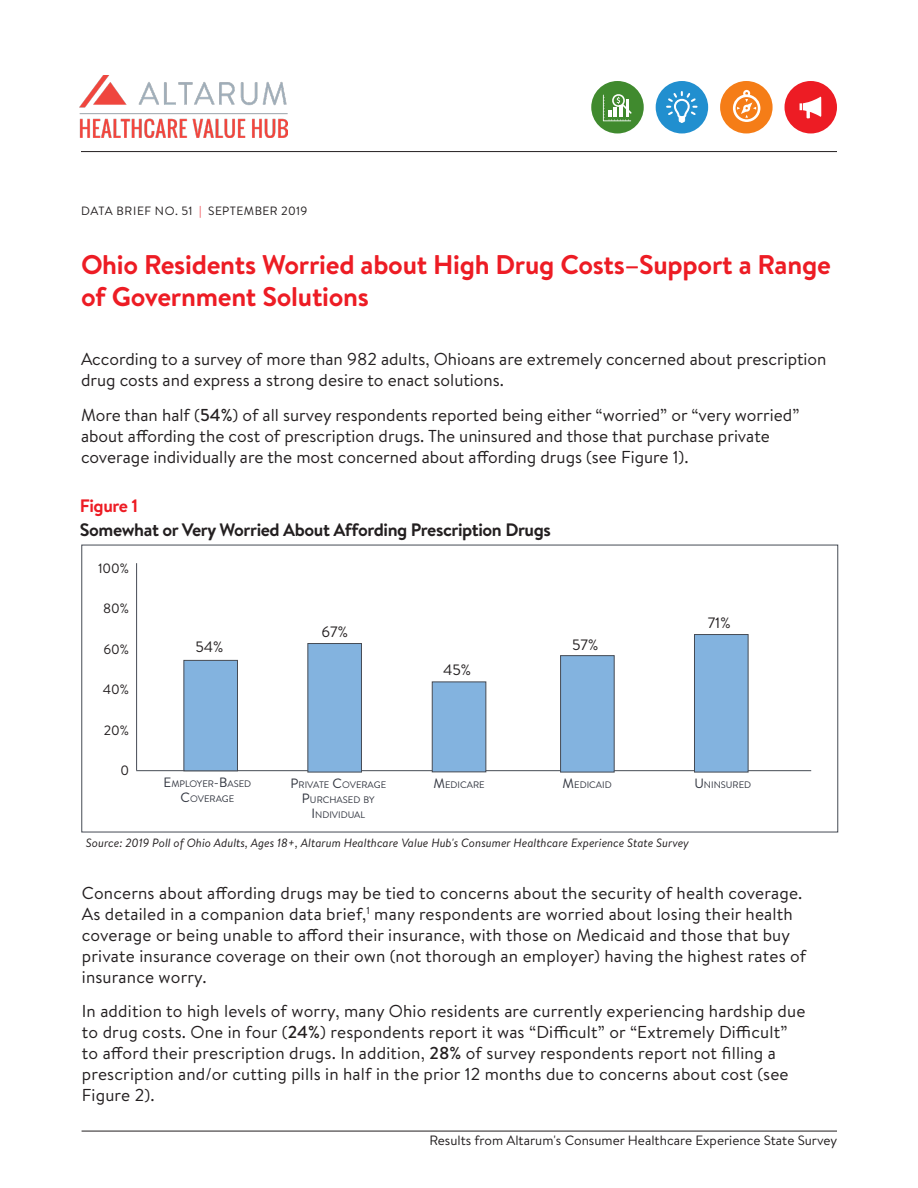
<style>
.page{position:relative;width:918px;height:1188px;background:#fff}
.page>*{position:absolute;margin:0;border:0;box-sizing:border-box;transform-origin:0 0}
.t1{font:700 27px/31.5px "Brandon Text";letter-spacing:-.01em;color:#ed1c24}
.Figure_Title{font:700 18px "Brandon Text";letter-spacing:-.025em;color:#231f20}
.Figure_Title-2{font:700 18px "Brandon Text";letter-spacing:-.025em;color:#ed1c24}
.body{font:17.25px/21px "Brandon Text";letter-spacing:.01em;color:#231f20}
.t2{font:15px "Brandon Text";color:#231f20}
.t3{font:13.5px "Brandon Text";color:#231f20}
.t4{font:italic 12px "Brandon Text";color:#231f20}
.t5{font:12px "Brandon Text";letter-spacing:.035em;color:#231f20}
.t6{font:9.45px/15px "Brandon Text";color:#323640;text-align:center}
.s1{color:#ed1c24}
.s2{font-weight:500}
.s3{font-size:13.5px}
</style>
<div class="page">
<hr style="left:82px;top:1131px;width:755px;height:1px;background:#231f20">
<div style="left:720px;top:81px;width:53px;height:52px;background:#f57d17;border-radius:50%"></div>
<svg style="left:733px;top:90px;width:27px;height:32px"></svg>
<div style="left:656px;top:81px;width:52px;height:53px;background:#218fcf;border-radius:50%"></div>
<svg style="left:666px;top:91px;width:32px;height:32px"></svg>
<div style="left:785px;top:81px;width:52px;height:52px;background:#ed1c24;border-radius:50%"></div>
<svg style="left:800px;top:97px;width:21px;height:21px"></svg>
<div style="left:591px;top:81px;width:53px;height:52px;background:#408a2e;border-radius:50%"></div>
<svg style="left:603px;top:94px;width:29px;height:27px"></svg>
<hr style="left:81px;top:151px;width:756px;height:1px;background:#231f20">
<img style="left:80px;top:75px;width:208px;height:62px">
<hr style="left:136px;top:770px;width:675px;height:1px;background:#464b54">
<hr style="left:136px;top:563px;width:1px;height:207px;background:#464b54">
<div style="left:184px;top:660px;width:54px;height:111px;background:#83b3df;border:1px solid #464b54"></div>
<div style="left:560px;top:655px;width:54px;height:117px;background:#83b3df;border:1px solid #464b54"></div>
<div style="left:432px;top:682px;width:54px;height:90px;background:#83b3df;border:1px solid #464b54"></div>
<div style="left:308px;top:643px;width:54px;height:129px;background:#83b3df;border:1px solid #464b54"></div>
<div style="left:694px;top:634px;width:54px;height:138px;background:#83b3df;border:1px solid #464b54"></div>
<p class="t5" style="left:81px;top:203px;width:228px">DATA BRIEF NO. 51 <span class="s1">|</span> SEPTEMBER 2019</p>
<p class="t1" style="left:81px;top:248px;width:751px">Ohio Residents Worried about High Drug Costs–Support a Range of Government Solutions</p>
<p class="body" style="left:81px;top:348px;width:747px">According to a survey of more than 982 adults, Ohioans are extremely concerned about prescription drug costs and express a strong desire to enact solutions.</p>
<p class="body" style="left:81px;top:404px;width:720px">More than half (<span class="s2">54%</span>) of all survey respondents reported being either “worried” or “very worried” about affording the cost of prescription drugs. The uninsured and those that purchase private coverage individually are the most concerned about affording drugs (see Figure 1).</p>
<p class="Figure_Title-2" style="left:80px;top:494px;width:60px">Figure 1</p>
<p class="Figure_Title" style="left:80px;top:518px;width:473px">Somewhat or Very Worried About Affording Prescription Drugs</p>
<p class="t3" style="left:98px;top:559px;width:33px">100%</p>
<p class="t3" style="left:103px;top:599px;width:27px">80%</p>
<p class="t3" style="left:103px;top:640px;width:27px">60%</p>
<p class="t3" style="left:103px;top:680px;width:28px">40%</p>
<p class="t3" style="left:104px;top:721px;width:27px">20%</p>
<p class="t3" style="left:120px;top:761px;width:10px">0</p>
<p class="t2" style="left:321px;top:621px;width:28px">67%</p>
<p class="t2" style="left:195px;top:636px;width:30px">54%</p>
<p class="t2" style="left:572px;top:634px;width:28px">57%</p>
<p class="t2" style="left:443px;top:659px;width:30px">45%</p>
<p class="t2" style="left:708px;top:613px;width:24px">71%</p>
<p class="t6" style="left:164px;top:776px;width:89px"><span class="s3">E</span>MPLOYER<span class="s3">-B</span>ASED<br><span class="s3">C</span>OVERAGE</p>
<p class="t6" style="left:291px;top:777px;width:96px"><span class="s3">P</span> RIVATE <span class="s3">C</span>OVERAGE</p>
<p class="t6" style="left:433px;top:777px;width:51px"><span class="s3">M</span>EDICARE</p>
<p class="t6" style="left:302px;top:792px;width:74px"><span class="s3">P</span>URCHASED BY<br><span class="s3">I</span> NDIVIDUAL</p>
<p class="t6" style="left:563px;top:777px;width:51px"><span class="s3">M</span>EDICAID</p>
<p class="t6" style="left:694px;top:777px;width:58px"><span class="s3">U</span> NINSURED</p>
<p class="t4" style="left:86px;top:834px;width:605px">Source: 2019 Poll of Ohio Adults, Ages 18+, Altarum Healthcare Value Hub's Consumer Healthcare Experience State Survey</p>
<p class="body" style="left:82px;top:882px;width:726px">Concerns about affording drugs may be tied to concerns about the security of health coverage.<br>As detailed in a companion data brief,<sup>1</sup> many respondents are worried about losing their health coverage or being unable to afford their insurance, with those on Medicaid and those that buy private insurance coverage on their own (not thorough an employer) having the highest rates of insurance worry.</p>
<p class="body" style="left:82px;top:1000px;width:725px">In addition to high levels of worry, many Ohio residents are currently experiencing hardship due to drug costs. One in four (<span class="s2">24%</span>) respondents report it was “Difficult” or “Extremely Difficult” to afford their prescription drugs. In addition, <span class="s2">28%</span> of survey respondents report not filling a prescription and/or cutting pills in half in the prior 12 months due to concerns about cost (see Figure 2).</p>
<p class="t3" style="left:429px;top:1131px;width:409px">Results from Altarum's Consumer Healthcare Experience State Survey</p>
</div>
